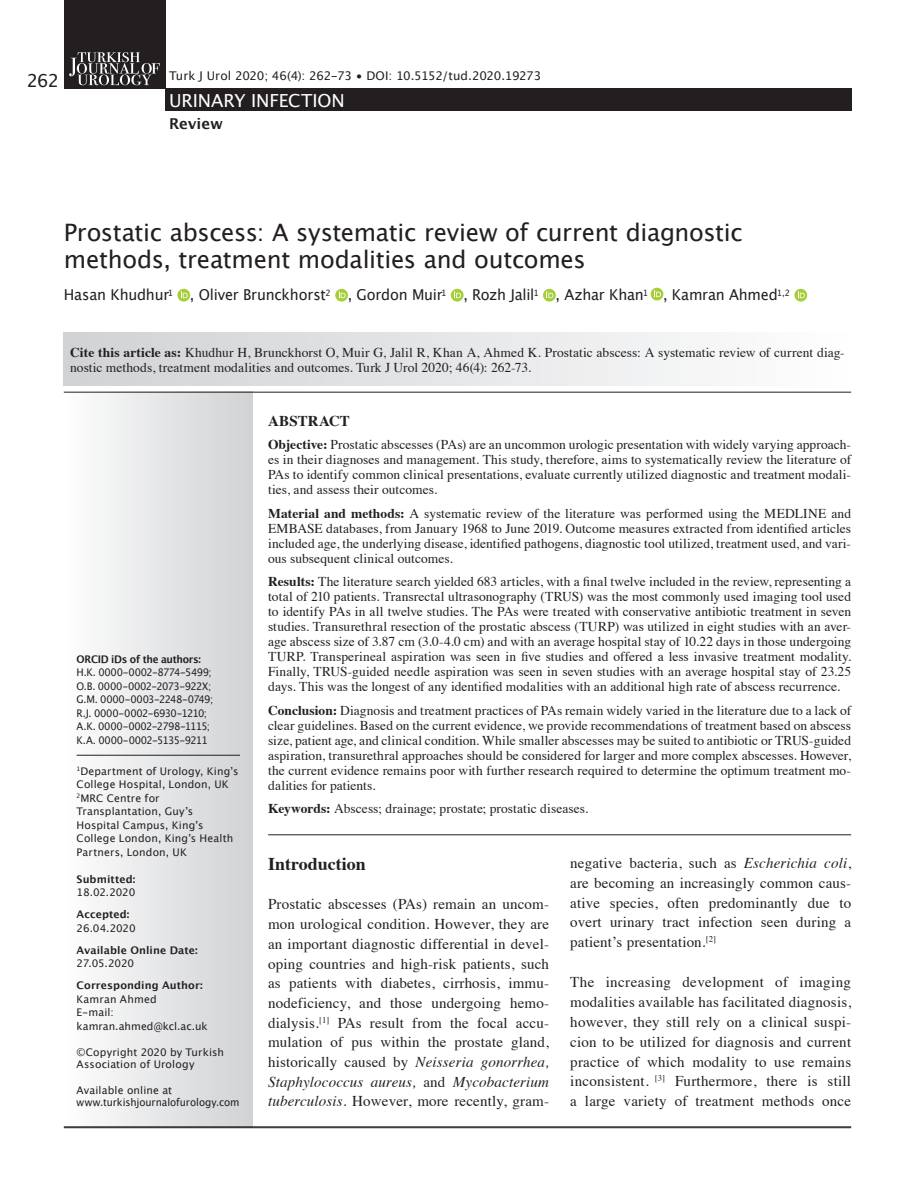
<style>
.page{position:relative;width:915px;height:1191px;background:#fff}
.page>*{position:absolute;margin:0;border:0;box-sizing:border-box;transform-origin:0 0}
.zz_Uroloji_running{font:24px/27px "Lucida Grande";letter-spacing:-.015em;color:#231f20}
.zz_Uroloji_running-2{font:18px "Lucida Grande";letter-spacing:-.005em;color:#fff}
.Heading_2{font:700 18px "Times";color:#231f20}
.zz_Uroloji_running-3{font:18px "Lucida Grande";color:#231f20}
.Body_Text{font:15px/19.6px "Times";letter-spacing:.01em;color:#231f20;text-align:justify}
.zz_Uroloji_running-4{font:15px "Lucida Grande";letter-spacing:-.01em;color:#231f20;scale:.96 1}
.zz_Uroloji_running-5{font:700 15px "Times";letter-spacing:.01em;color:#231f20}
.zz_Uroloji_running-6{font:700 15px "Lucida Grande";letter-spacing:-.015em;color:#231f20}
.zz_Uroloji_running-7{font:13.5px/15px "Times";letter-spacing:.005em;color:#231f20;text-align:justify}
.zz_Uroloji_running-8{font:12px "Lucida Grande";letter-spacing:-.025em;color:#231f20}
.zz_Uroloji_running-9{font:10.5px/13.5px "Lucida Grande";letter-spacing:.01em;color:#231f20}
.zz_Uroloji_running-10{font:10.5px/13.5px "Lucida Grande";letter-spacing:-.05em;color:#231f20;scale:.95 1}
.zz_Uroloji_running-11{font:700 10.5px "Lucida Grande";letter-spacing:.01em;color:#231f20}
.zz_Uroloji_running-12{font:10.5px "Lucida Grande";letter-spacing:.01em;color:#231f20;scale:.95 1}
.s1{font-weight:700}
.s2{font-style:italic}
</style>
<div class="page">
<div style="left:64px;top:392px;width:189px;height:735px;background:linear-gradient(to right,#fdfefe,#d0d1d4)"></div>
<svg style="left:177px;top:289px;width:13px;height:12px"></svg>
<svg style="left:181px;top:291px;width:7px;height:7px"></svg>
<svg style="left:335px;top:289px;width:13px;height:12px"></svg>
<svg style="left:338px;top:291px;width:7px;height:7px"></svg>
<svg style="left:450px;top:289px;width:13px;height:12px"></svg>
<svg style="left:454px;top:291px;width:7px;height:7px"></svg>
<svg style="left:543px;top:289px;width:12px;height:12px"></svg>
<svg style="left:546px;top:291px;width:7px;height:7px"></svg>
<svg style="left:650px;top:288px;width:13px;height:12px"></svg>
<svg style="left:653px;top:290px;width:7px;height:7px"></svg>
<svg style="left:794px;top:289px;width:12px;height:12px"></svg>
<svg style="left:797px;top:291px;width:7px;height:7px"></svg>
<hr style="left:64px;top:1127px;width:786px;height:1px;background:#231f20">
<hr style="left:64px;top:1126px;width:786px;height:1px;background:#231f20">
<div style="left:64px;top:333px;width:786px;height:52px;background:linear-gradient(to right,#d0d1d4,#fdfefe)"></div>
<hr style="left:77px;top:755px;width:163px;height:1px;background:#231f20">
<hr style="left:268px;top:834px;width:582px;height:1px;background:#231f20">
<hr style="left:64px;top:392px;width:786px;height:1px;background:#231f20">
<div style="left:64px;top:0;width:101px;height:89px;background:#231f20"></div>
<div style="left:165px;top:88px;width:685px;height:23px;background:#231f20"></div>
<svg style="left:69px;top:52px;width:91px;height:33px"></svg>
<p class="zz_Uroloji_running-3" style="left:27px;top:70px;width:34px">262</p>
<p class="zz_Uroloji_running-8" style="left:169px;top:69px;width:373px">Turk J Urol 2020; 46(4): 262-73 • DOI: 10.5152/tud.2020.19273</p>
<p class="zz_Uroloji_running-2" style="left:169px;top:90px;width:177px">URINARY INFECTION</p>
<p class="zz_Uroloji_running-6" style="left:169px;top:112px;width:55px">Review</p>
<p class="zz_Uroloji_running" style="left:64px;top:219px;width:680px">Prostatic abscess: A systematic review of current diagnostic methods, treatment modalities and outcomes</p>
<p class="zz_Uroloji_running-4" style="left:64px;top:286px;width:757px">Hasan Khudhur<sup>1</sup> , Oliver Brunckhorst<sup>2</sup> , Gordon Muir<sup>1</sup> , Rozh Jalil<sup>1</sup> , Azhar Khan<sup>1</sup> , Kamran Ahmed<sup>1,2</sup></p>
<p class="zz_Uroloji_running-7" style="left:70px;top:343px;width:775px"><span class="s1">Cite this article as:</span> Khudhur H, Brunckhorst O, Muir G, Jalil R, Khan A, Ahmed K. Prostatic abscess: A systematic review of current diag&shy;nostic methods, treatment modalities and outcomes. Turk J Urol 2020; 46(4): 262-73.</p>
<p class="zz_Uroloji_running-10" style="left:77px;top:652px;width:145px"><span class="s1">ORCID iDs of the authors:<br></span>H.K. 0000-0002-8774-5499;<br>O.B. 0000-0002-2073-922X;<br>G.M. 0000-0003-2248-0749;<br>R.J. 0000-0002-6930-1210;<br>A.K. 0000-0002-2798-1115;<br>K.A. 0000-0002-5135-9211</p>
<p class="zz_Uroloji_running-9" style="left:77px;top:764px;width:163px"><sup>1</sup>Department of Urology, King’s<br>College Hospital, London, UK</p>
<p class="zz_Uroloji_running-9" style="left:77px;top:791px;width:158px"><sup>2</sup>MRC Centre for<br>Transplantation, Guy’s<br>Hospital Campus, King’s<br>College London, King’s Health<br>Partners, London, UK</p>
<p class="zz_Uroloji_running-11" style="left:77px;top:870px;width:60px">Submitted:</p>
<p class="zz_Uroloji_running-9" style="left:77px;top:885px;width:60px">18.02.2020</p>
<p class="zz_Uroloji_running-11" style="left:77px;top:906px;width:54px">Accepted:</p>
<p class="zz_Uroloji_running-9" style="left:77px;top:921px;width:61px">26.04.2020</p>
<p class="zz_Uroloji_running-11" style="left:77px;top:941px;width:123px">Available Online Date:</p>
<p class="zz_Uroloji_running-9" style="left:77px;top:956px;width:59px">27.05.2020</p>
<p class="zz_Uroloji_running-11" style="left:77px;top:977px;width:128px">Corresponding Author:</p>
<p class="zz_Uroloji_running-9" style="left:77px;top:992px;width:81px">Kamran Ahmed</p>
<p class="zz_Uroloji_running-9" style="left:77px;top:1005px;width:133px">E-mail: kamran.ahmed@kcl.ac.uk</p>
<p class="zz_Uroloji_running-9" style="left:77px;top:1046px;width:149px;line-height:12.6px">©Copyright 2020 by Turkish<br>Association of Urology</p>
<p class="zz_Uroloji_running-9" style="left:77px;top:1083px;width:97px">Available online at</p>
<p class="zz_Uroloji_running-12" style="left:77px;top:1096px;width:173px">www.turkishjournalofurology.com</p>
<p class="zz_Uroloji_running-5" style="left:268px;top:406px;width:83px">ABSTRACT</p>
<p class="zz_Uroloji_running-7" style="left:268px;top:436px;width:584px"><span class="s1">Objective:</span> Prostatic abscesses (PAs) are an uncommon urologic presentation with widely varying approach&shy;es in their diagnoses and management. This study, therefore, aims to systematically review the literature of PAs to identify common clinical presentations, evaluate currently utilized diagnostic and treatment modali&shy;ties, and assess their outcomes.</p>
<p class="zz_Uroloji_running-7" style="left:268px;top:504px;width:584px"><span class="s1">Material and methods:</span> A systematic review of the literature was performed using the MEDLINE and EMBASE databases, from January 1968 to June 2019. Outcome measures extracted from identified articles included age, the underlying disease, identified pathogens, diagnostic tool utilized, treatment used, and vari&shy;ous subsequent clinical outcomes.</p>
<p class="zz_Uroloji_running-7" style="left:268px;top:573px;width:584px"><span class="s1">Results:</span> The literature search yielded 683 articles, with a final twelve included in the review, representing a total of 210 patients. Transrectal ultrasonography (TRUS) was the most commonly used imaging tool used to identify PAs in all twelve studies. The PAs were treated with conservative antibiotic treatment in seven studies. Transurethral resection of the prostatic abscess (TURP) was utilized in eight studies with an aver&shy;age abscess size of 3.87 cm (3.0-4.0 cm) and with an average hospital stay of 10.22 days in those undergoing TURP. Transperineal aspiration was seen in five studies and offered a less invasive treatment modality.<br>Finally, TRUS-guided needle aspiration was seen in seven studies with an average hospital stay of 23.25 days. This was the longest of any identified modalities with an additional high rate of abscess recurrence.</p>
<p class="zz_Uroloji_running-7" style="left:268px;top:701px;width:584px"><span class="s1">Conclusion:</span> Diagnosis and treatment practices of PAs remain widely varied in the literature due to a lack of clear guidelines. Based on the current evidence, we provide recommendations of treatment based on abscess size, patient age, and clinical condition. While smaller abscesses may be suited to antibiotic or TRUS-guided aspiration, transurethral approaches should be considered for larger and more complex abscesses. However, the current evidence remains poor with further research required to determine the optimum treatment mo&shy;dalities for patients.</p>
<p class="zz_Uroloji_running-7" style="left:268px;top:800px;width:321px"><span class="s1">Keywords:</span> Abscess; drainage; prostate; prostatic diseases.</p>
<p class="Heading_2" style="left:268px;top:846px;width:99px">Introduction</p>
<p class="Body_Text" style="left:268px;top:893px;width:282px">Prostatic abscesses (PAs) remain an uncom&shy;mon urological condition. However, they are an important diagnostic differential in devel&shy;oping countries and high-risk patients, such as patients with diabetes, cirrhosis, immu&shy;nodeficiency, and those undergoing hemo&shy;dialysis.<sup>[1]</sup> PAs result from the focal accu&shy;mulation of pus within the prostate gland, historically caused by <span class="s2">Neisseria gonorrhea, Staphylococcus aureus,</span> and <span class="s2">Mycobacterium tuberculosis</span>. However, more recently, gram-</p>
<p class="Body_Text" style="left:570px;top:851px;width:282px">negative bacteria, such as <span class="s2">Escherichia coli</span>, are becoming an increasingly common caus&shy;ative species, often predominantly due to overt urinary tract infection seen during a patient’s presentation.<sup>[2]</sup></p>
<p class="Body_Text" style="left:570px;top:970px;width:282px">The increasing development of imaging modalities available has facilitated diagnosis, however, they still rely on a clinical suspi&shy;cion to be utilized for diagnosis and current practice of which modality to use remains inconsistent. <sup>[3]</sup> Furthermore, there is still a large variety of treatment methods once</p>
</div>
